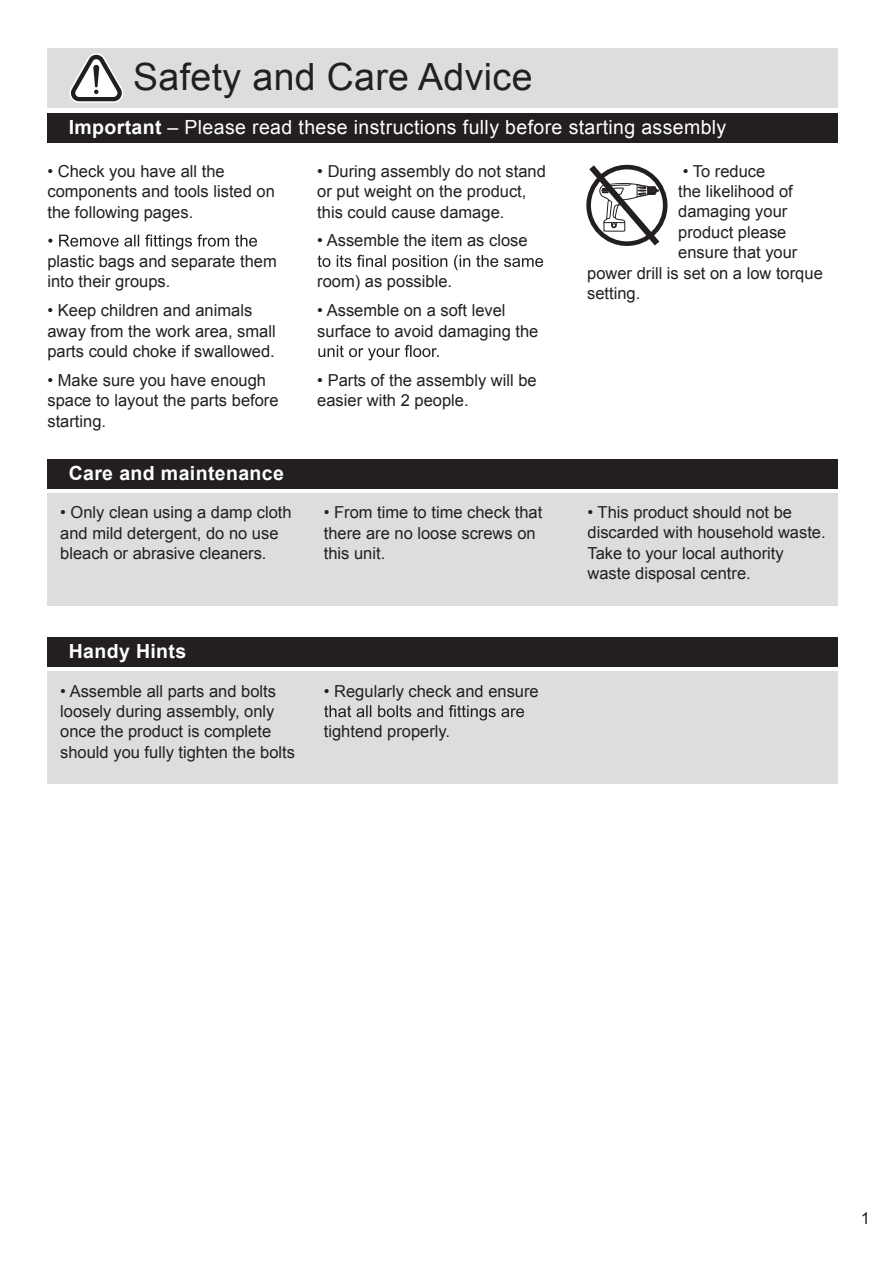
<style>
.page{position:relative;width:893px;height:1263px;background:#fff}
.page>*{position:absolute;margin:0;border:0;box-sizing:border-box;transform-origin:0 0}
.t1{font:37.5px "Arial";letter-spacing:.01em;color:#231f20}
.t2{font:19.5px "Arial";letter-spacing:.02em;color:#fff}
.t3{font:700 19.5px "Arial";letter-spacing:.02em;color:#fff}
.t4{font:16.5px/20.4px "Arial";color:#231f20}
.s1{font-weight:700}
</style>
<div class="page">
<div style="left:47px;top:49px;width:791px;height:59px;background:#dcdddf"></div>
<svg style="left:69px;top:54px;width:55px;height:49px"></svg>
<div style="left:47px;top:113px;width:791px;height:30px;background:#231f20"></div>
<svg style="left:48px;top:234px;width:209px;height:16px"></svg>
<svg style="left:318px;top:255px;width:225px;height:15px"></svg>
<svg style="left:318px;top:345px;width:121px;height:15px"></svg>
<div style="left:47px;top:493px;width:791px;height:112px;background:#dcdddf"></div>
<div style="left:47px;top:459px;width:791px;height:30px;background:#231f20"></div>
<div style="left:47px;top:672px;width:791px;height:112px;background:#dcdddf"></div>
<svg style="left:324px;top:705px;width:200px;height:15px"></svg>
<div style="left:47px;top:637px;width:791px;height:30px;background:#231f20"></div>
<svg style="left:586px;top:164px;width:80px;height:82px"></svg>
<h1 class="t1" style="left:133px;top:52px;width:401px">Safety and Care Advice</h1>
<p class="t2" style="left:69px;top:114px;width:659px"><span class="s1">Important</span> – Please read these instructions fully before starting assembly</p>
<p class="t4" style="left:47px;top:161px;width:229px">• Check you have all the components and tools listed on the following pages.</p>
<p class="t4" style="left:47px;top:251px;width:231px">plastic bags and separate them into their groups.</p>
<p class="t4" style="left:47px;top:300px;width:230px">• Keep children and animals away from the work area, small parts could choke if swallowed.</p>
<p class="t4" style="left:47px;top:370px;width:233px">• Make sure you have enough space to layout the parts before starting.</p>
<p class="t4" style="left:317px;top:161px;width:230px">• During assembly do not stand or put weight on the product, this could cause damage.</p>
<p class="t4" style="left:317px;top:231px;width:212px">• Assemble the item as close</p>
<p class="t4" style="left:317px;top:271px;width:136px">room) as possible.</p>
<p class="t4" style="left:317px;top:300px;width:223px">• Assemble on a soft level surface to avoid damaging the</p>
<p class="t4" style="left:317px;top:370px;width:221px">• Parts of the assembly will be easier with 2 people.</p>
<p class="t4" style="left:683px;top:161px;width:84px">• To reduce</p>
<p class="t4" style="left:678px;top:181px;width:116px">the likelihood of</p>
<p class="t4" style="left:678px;top:202px;width:111px">damaging your</p>
<p class="t4" style="left:678px;top:222px;width:110px">product please</p>
<p class="t4" style="left:678px;top:242px;width:121px">ensure that your</p>
<p class="t4" style="left:587px;top:263px;width:237px">power drill is set on a low torque</p>
<p class="t4" style="left:587px;top:283px;width:55px">setting.</p>
<p class="t3" style="left:69px;top:460px;width:217px">Care and maintenance</p>
<p class="t4" style="left:60px;top:502px;width:233px">• Only clean using a damp cloth and mild detergent, do no use bleach or abrasive cleaners.</p>
<p class="t4" style="left:324px;top:502px;width:220px">• From time to time check that there are no loose screws on this unit.</p>
<p class="t4" style="left:587px;top:502px;width:240px">• This product should not be discarded with household waste.<br>Take to your local authority waste disposal centre.</p>
<p class="t3" style="left:69px;top:638px;width:119px">Handy Hints</p>
<p class="t4" style="left:60px;top:681px;width:236px">• Assemble all parts and bolts loosely during assembly, only once the product is complete should you fully tighten the bolts</p>
<p class="t4" style="left:324px;top:681px;width:216px">• Regularly check and ensure</p>
<p class="t4" style="left:324px;top:722px;width:128px">tightend properly.</p>
<p class="t4" style="left:861px;top:1208px;width:11px">1</p>
</div>
